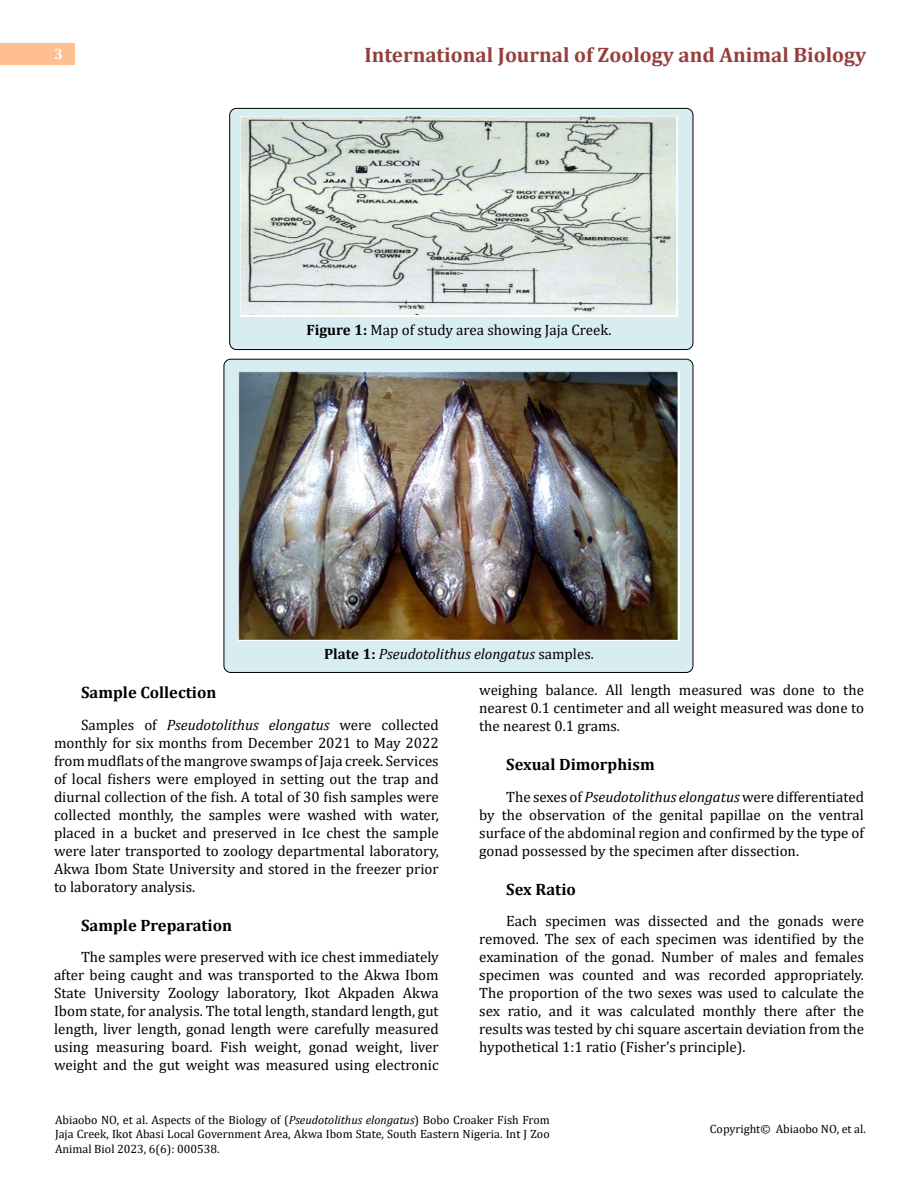
<style>
.page{position:relative;width:918px;height:1188px;background:#fff}
.page>*{position:absolute;margin:0;border:0;box-sizing:border-box;transform-origin:0 0}
.t1{font:700 21px "Cambria";color:#953f3c}
.t2{font:700 16.5px "Cambria";color:#000}
.t3{font:15px/18px "Cambria";color:#000;text-align:justify}
.t4{font:italic 15px "Cambria";color:#000}
.t5{font:700 15px "Cambria";color:#fff}
.t6{font:12px/14.4px "Cambria";color:#000;text-align:justify}
.s1{font-weight:700}
.s2{font-weight:700;font-style:normal}
.s3{font-style:normal}
.s4{font-style:italic}
</style>
<div class="page">
<div style="left:0;top:43px;width:75px;height:21px;background:#ffbf91"></div>
<div style="left:224px;top:359px;width:469px;height:313px;background:#d8edf2;border-radius:7px"></div>
<div style="left:224px;top:359px;width:469px;height:314px;border:1px solid #000;border-radius:7px"></div>
<div style="left:230px;top:108px;width:463px;height:242px;background:#d8edf2;border-radius:7px"></div>
<div style="left:229px;top:108px;width:464px;height:242px;border:1px solid #000;border-radius:7px"></div>
<img style="left:241px;top:116px;width:436px;height:201px">
<img style="left:238px;top:371px;width:442px;height:269px">
<p class="t5" style="left:54px;top:44px;width:10px">3</p>
<h1 class="t1" style="left:364px;top:40px;width:503px">International Journal of Zoology and Animal Biology</h1>
<p class="t3" style="left:306px;top:321px;width:307px"><span class="s1">Figure 1:</span> Map of study area showing Jaja Creek.</p>
<p class="t4" style="left:324px;top:644px;width:271px"><span class="s2">Plate 1:</span> Pseudotolithus elongatus <span class="s3">samples.</span></p>
<p class="t2" style="left:81px;top:681px;width:137px">Sample Collection</p>
<p class="t3" style="left:54px;top:716px;width:386px;text-indent:27px">Samples of <span class="s4">Pseudotolithus elongatus</span> were collected monthly for six months from December 2021 to May 2022 from mudflats of the mangrove swamps of Jaja creek. Services of local fishers were employed in setting out the trap and diurnal collection of the fish. A total of 30 fish samples were collected monthly, the samples were washed with water, placed in a bucket and preserved in Ice chest the sample were later transported to zoology departmental laboratory, Akwa Ibom State University and stored in the freezer prior to laboratory analysis.</p>
<p class="t2" style="left:81px;top:913px;width:153px">Sample Preparation</p>
<p class="t3" style="left:54px;top:948px;width:386px;text-indent:27px">The samples were preserved with ice chest immediately after being caught and was transported to the Akwa Ibom State University Zoology laboratory, Ikot Akpaden Akwa Ibom state, for analysis. The total length, standard length, gut length, liver length, gonad length were carefully measured using measuring board. Fish weight, gonad weight, liver weight and the gut weight was measured using electronic</p>
<p class="t3" style="left:479px;top:681px;width:386px">weighing balance. All length measured was done to the nearest 0.1 centimeter and all weight measured was done to the nearest 0.1 grams.</p>
<p class="t2" style="left:506px;top:753px;width:150px">Sexual Dimorphism</p>
<p class="t3" style="left:479px;top:788px;width:386px;text-indent:27px">The sexes of <span class="s4">Pseudotolithus elongatus</span> were differentiated by the observation of the genital papillae on the ventral surface of the abdominal region and confirmed by the type of gonad possessed by the specimen after dissection.</p>
<p class="t2" style="left:506px;top:877px;width:71px">Sex Ratio</p>
<p class="t3" style="left:479px;top:912px;width:386px;text-indent:27px">Each specimen was dissected and the gonads were removed. The sex of each specimen was identified by the examination of the gonad. Number of males and females specimen was counted and was recorded appropriately.<br>The proportion of the two sexes was used to calculate the sex ratio, and it was calculated monthly there after the results was tested by chi square ascertain deviation from the hypothetical 1:1 ratio (Fisher’s principle).</p>
<p class="t6" style="left:55px;top:1113px;width:496px">Abiaobo NO, et al. Aspects of the Biology of (<span class="s4">Pseudotolithus elongatus</span>) Bobo Croaker Fish From Jaja Creek, Ikot Abasi Local Government Area, Akwa Ibom State, South Eastern Nigeria. Int J Zoo Animal Biol 2023, 6(6): 000538.</p>
<p class="t6" style="left:710px;top:1121px;width:158px">Copyright© Abiaobo NO, et al.</p>
</div>
